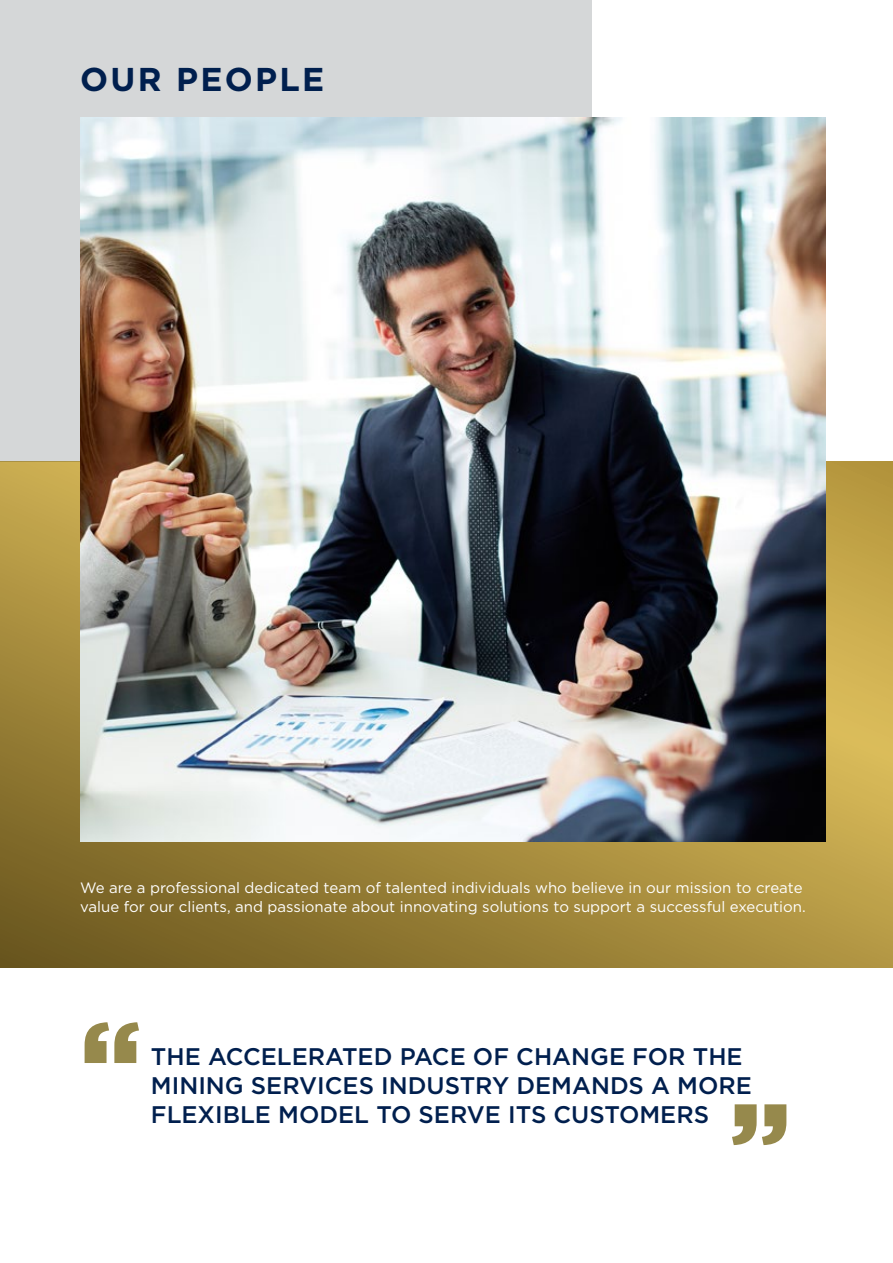
<style>
.page{position:relative;width:893px;height:1263px;background:#fff}
.page>*{position:absolute;margin:0;border:0;box-sizing:border-box;transform-origin:0 0}
.t1{font:900 112.5px "Gotham";color:#96894c}
.t2{font:700 33px "Gotham";letter-spacing:.07em;color:#001f4e}
.t3{font:500 24px/28.8px "Gotham";color:#001f4e}
.t4{font:15px/19.5px "Gotham";color:#fff}
</style>
<div class="page">
<div style="left:0;top:0;width:591px;height:461px;background:#d5d7d8"></div>
<svg style="left:0;top:461px;width:893px;height:506px;background:#a1873a"></svg>
<img style="left:80px;top:117px;width:745px;height:725px">
<h2 class="t2" style="left:80px;top:60px;width:246px">OUR PEOPLE</h2>
<p class="t4" style="left:80px;top:877px;width:727px">We are a professional dedicated team of talented individuals who believe in our mission to create value for our clients, and passionate about innovating solutions to support a successful execution.</p>
<h1 class="t1" style="left:80px;top:997px;width:63px">“</h1>
<h3 class="t3" style="left:151px;top:1042px;width:602px">THE ACCELERATED PACE OF CHANGE FOR THE<br>MINING SERVICES INDUSTRY DEMANDS A MORE</h3>
<h3 class="t3" style="left:151px;top:1099px;width:560px">FLEXIBLE MODEL TO SERVE ITS CUSTOMERS</h3>
<h1 class="t1" style="left:791px;top:1170px;width:63px;rotate:-180deg">“</h1>
</div>
